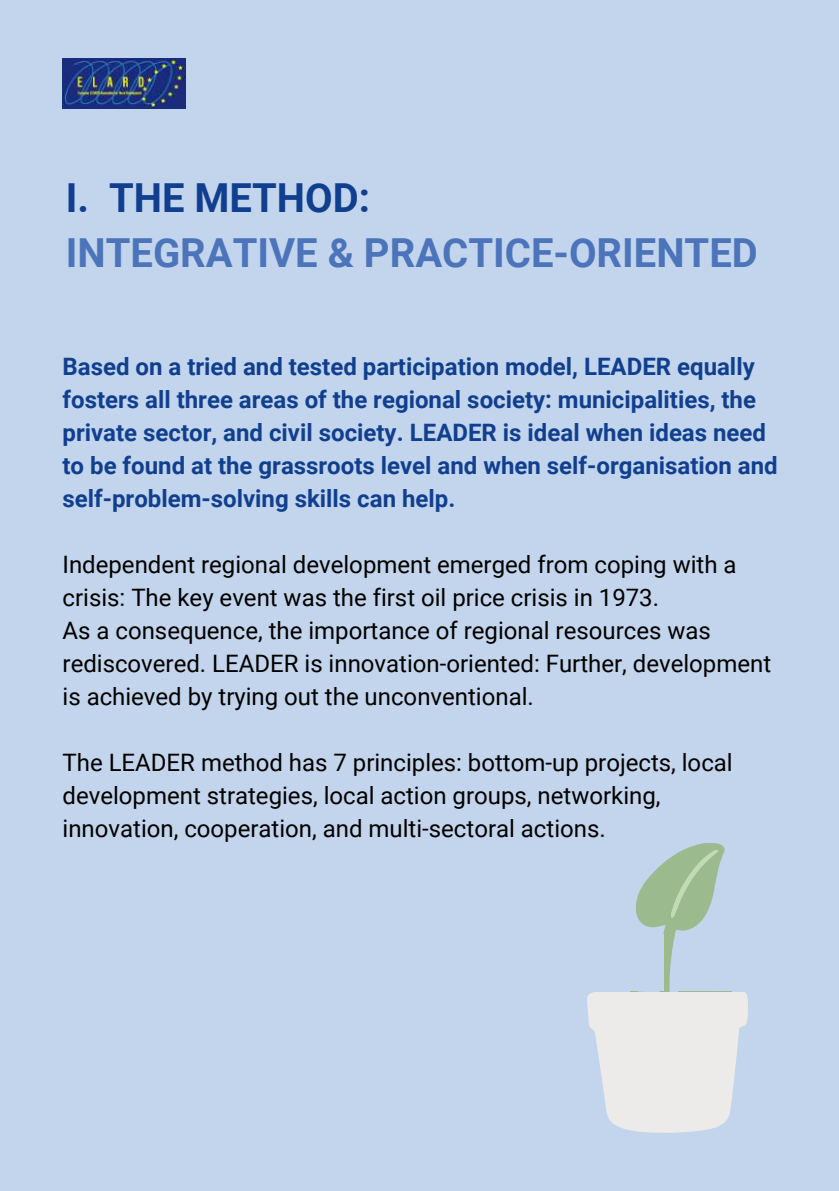
<style>
.page{position:relative;width:839px;height:1191px;background:#fff}
.page>*{position:absolute;margin:0;border:0;box-sizing:border-box;transform-origin:0 0}
.t1{font:700 40px "Roboto";color:#4c74bb}
.t2{font:700 40px "Roboto";color:#113f8f}
.t3{font:24px/33px "Roboto";color:#000}
.t4{font:700 24px/33px "Roboto";color:#113f8f}
</style>
<div class="page">
<div style="left:0;top:0;width:838px;height:1191px;background:#c2d5ec"></div>
<svg style="left:587px;top:843px;width:161px;height:290px"></svg>
<img style="left:63px;top:59px;width:123px;height:49px">
<h1 class="t2" style="left:66px;top:174px;width:305px">I. THE METHOD:</h1>
<h1 class="t1" style="left:66px;top:230px;width:693px">INTEGRATIVE &amp; PRACTICE-ORIENTED</h1>
<p class="t4" style="left:63px;top:350px;width:716px">Based on a tried and tested participation model, LEADER equally fosters all three areas of the regional society: municipalities, the private sector, and civil society. LEADER is ideal when ideas need to be found at the grassroots level and when self-organisation and self-problem-solving skills can help.</p>
<p class="t3" style="left:63px;top:548px;width:710px">Independent regional development emerged from coping with a crisis: The key event was the first oil price crisis in 1973.<br>As a consequence, the importance of regional resources was rediscovered. LEADER is innovation-oriented: Further, development is achieved by trying out the unconventional.</p>
<p class="t3" style="left:63px;top:746px;width:671px">The LEADER method has 7 principles: bottom-up projects, local development strategies, local action groups, networking, innovation, cooperation, and multi-sectoral actions.</p>
</div>
